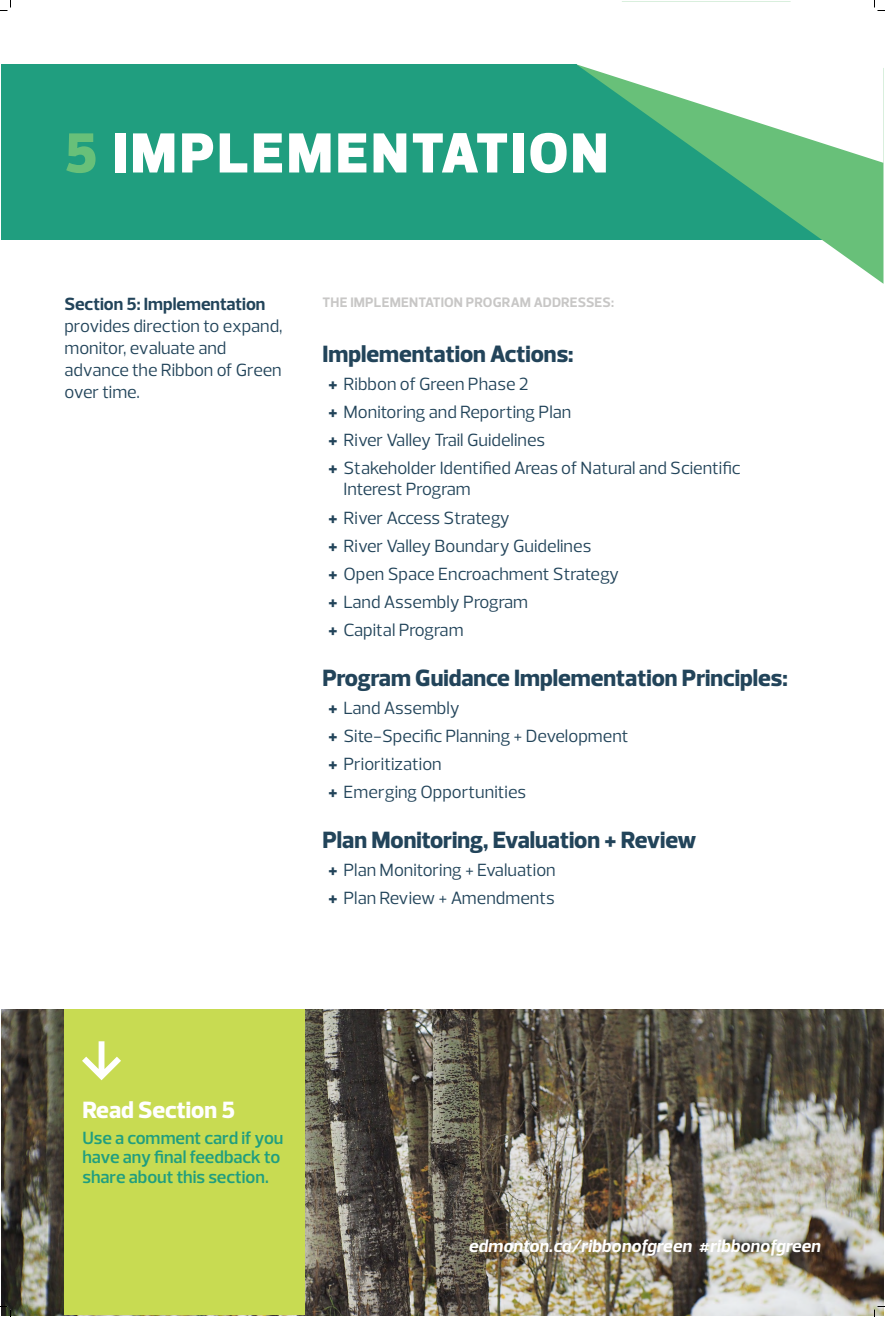
<style>
.page{position:relative;width:885px;height:1317px;background:#fff}
.page>*{position:absolute;margin:0;border:0;box-sizing:border-box;transform-origin:0 0}
._1_Page_Title__White{font:900 57.5px "Prelo";letter-spacing:.055em;color:#fff}
._2_Section_Header{font:800 24px "Prelo";color:#22445a}
._2_Section_Header-2{font:800 24px "Prelo";color:#fff}
.Body__Large{font:18px/22px "Prelo";color:#22445a}
.Body__Large_Bold{font:600 18px/20px "Prelo";letter-spacing:-.005em;color:#209e7f}
.Website{font:italic 700 18px "Prelo";letter-spacing:.01em;color:#fff}
.Body__Large-2{font:700 18px "Prelo";color:#22445a}
._5_Header{font:700 14px "Prelo";letter-spacing:.015em;color:#c8c7c6}
.s1{color:#68c079}
.s2{font-weight:800}
</style>
<div class="page">
<img style="left:2px;top:1010px;width:882px;height:306px">
<div style="left:2px;top:64px;width:882px;height:176px;background:#209e7f"></div>
<svg style="left:715px;top:163px;width:168px;height:121px;fill:#68c07e"></svg>
<svg style="left:577px;top:64px;width:307px;height:99px"></svg>
<div style="left:64px;top:1010px;width:241px;height:306px;background:#c8db52"></div>
<svg style="left:82px;top:1041px;width:39px;height:39px"></svg>
<svg style="left:0;top:0;width:11px;height:11px"></svg>
<svg style="left:0;top:1306px;width:11px;height:11px"></svg>
<svg style="left:874px;top:0;width:11px;height:11px"></svg>
<svg style="left:874px;top:1306px;width:11px;height:11px"></svg>
<p class="_1_Page_Title__White" style="left:64px;top:118px;width:545px"><span class="s1">5</span> IMPLEMENTATION</p>
<p class="Body__Large-2" style="left:64px;top:293px;width:202px">Section 5: Implementation</p>
<p class="_5_Header" style="left:323px;top:294px;width:293px">THE IMPLEMENTATION PROGRAM ADDRESSES:</p>
<p class="Body__Large" style="left:64px;top:315px;width:220px">provides direction to expand, monitor, evaluate and advance the Ribbon of Green over time.</p>
<p class="_2_Section_Header" style="left:322px;top:339px;width:253px">Implementation Actions:</p>
<p class="Body__Large" style="left:328px;top:373px;width:202px"><span class="s2">+</span> Ribbon of Green Phase 2</p>
<p class="Body__Large" style="left:328px;top:401px;width:244px"><span class="s2">+</span> Monitoring and Reporting Plan</p>
<p class="Body__Large" style="left:328px;top:429px;width:218px"><span class="s2">+</span> River Valley Trail Guidelines</p>
<p class="Body__Large" style="left:343px;top:457px;width:399px;text-indent:-15px"><span class="s2">+</span> Stakeholder Identified Areas of Natural and Scientific<br>Interest Program</p>
<p class="Body__Large" style="left:328px;top:507px;width:183px"><span class="s2">+</span> River Access Strategy</p>
<p class="Body__Large" style="left:328px;top:535px;width:264px"><span class="s2">+</span> River Valley Boundary Guidelines</p>
<p class="Body__Large" style="left:328px;top:563px;width:292px"><span class="s2">+</span> Open Space Encroachment Strategy</p>
<p class="Body__Large" style="left:328px;top:591px;width:201px"><span class="s2">+</span> Land Assembly Program</p>
<p class="Body__Large" style="left:328px;top:619px;width:137px"><span class="s2">+</span> Capital Program</p>
<p class="_2_Section_Header" style="left:322px;top:663px;width:467px">Program Guidance Implementation Principles:</p>
<p class="Body__Large" style="left:328px;top:697px;width:133px"><span class="s2">+</span> Land Assembly</p>
<p class="Body__Large" style="left:328px;top:725px;width:302px"><span class="s2">+</span> Site-Specific Planning + Development</p>
<p class="Body__Large" style="left:328px;top:753px;width:115px"><span class="s2">+</span> Prioritization</p>
<p class="Body__Large" style="left:328px;top:781px;width:199px"><span class="s2">+</span> Emerging Opportunities</p>
<p class="_2_Section_Header" style="left:322px;top:825px;width:376px">Plan Monitoring, Evaluation + Review</p>
<p class="Body__Large" style="left:328px;top:859px;width:229px"><span class="s2">+</span> Plan Monitoring + Evaluation</p>
<p class="Body__Large" style="left:328px;top:887px;width:228px"><span class="s2">+</span> Plan Review + Amendments</p>
<p class="_2_Section_Header-2" style="left:82px;top:1095px;width:154px">Read Section 5</p>
<p class="Body__Large_Bold" style="left:82px;top:1128px;width:203px">Use a comment card if you have any final feedback to share about this section.</p>
<p class="Website" style="left:469px;top:1235px;width:353px">edmonton.ca/ribbonofgreen #ribbonofgreen</p>
</div>
